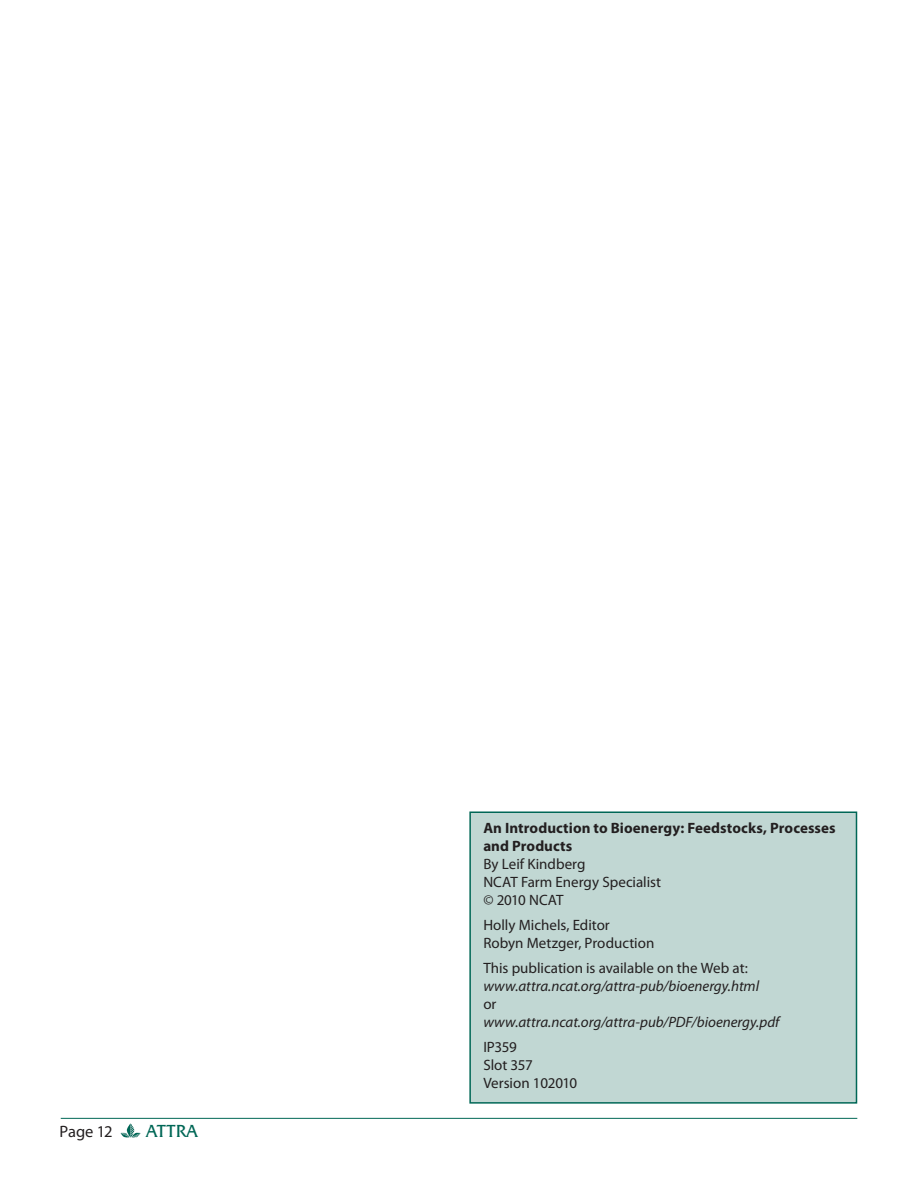
<style>
.page{position:relative;width:918px;height:1188px;background:#fff}
.page>*{position:absolute;margin:0;border:0;box-sizing:border-box;transform-origin:0 0}
.Footer_2{font:18px "Friz Quadrata IT Cby BT";letter-spacing:-.01em;color:#006756}
.t1{font:16.5px "Myriad Pro";letter-spacing:-.01em;color:#231f20}
.Boxed_text__Left_Ali{font:italic 15px/18px "Myriad Pro";color:#231f20}
.Boxed_text__Left_Ali-2{font:700 15px/18px "Myriad Pro";letter-spacing:.005em;color:#231f20}
.Boxed_text__Left_Ali-3{font:15px/18px "Myriad Pro";color:#231f20}
.s1{font-weight:400}
.s2{font-style:normal}
</style>
<div class="page">
<hr style="left:61px;top:1118px;width:796px;height:1px;background:#006756">
<svg style="left:121px;top:1124px;width:20px;height:14px"></svg>
<div style="left:469px;top:812px;width:388px;height:292px;background:#c1d7d3;border:2px solid #006756"></div>
<p class="t1" style="left:60px;top:1122px;width:55px">Page 12</p>
<p class="Footer_2" style="left:146px;top:1120px;width:53px">ATTRA</p>
<p class="Boxed_text__Left_Ali-2" style="left:483px;top:819px;width:354px">An Introduction to Bioenergy: Feedstocks, Processes and Products<br><span class="s1">By Leif Kindberg<br>NCAT Farm Energy Specialist<br>© 2010 NCAT</span></p>
<p class="Boxed_text__Left_Ali-3" style="left:483px;top:916px;width:173px">Holly Michels, Editor<br>Robyn Metzger, Production</p>
<p class="Boxed_text__Left_Ali" style="left:483px;top:958px;width:298px"><span class="s2">This publication is available on the Web at: </span>www.attra.ncat.org/attra-pub/bioenergy.html<br><span class="s2">or </span>www.attra.ncat.org/attra-pub/PDF/bioenergy.pdf</p>
<p class="Boxed_text__Left_Ali-3" style="left:483px;top:1037px;width:95px">IP359<br>Slot 357<br>Version 102010</p>
</div>
